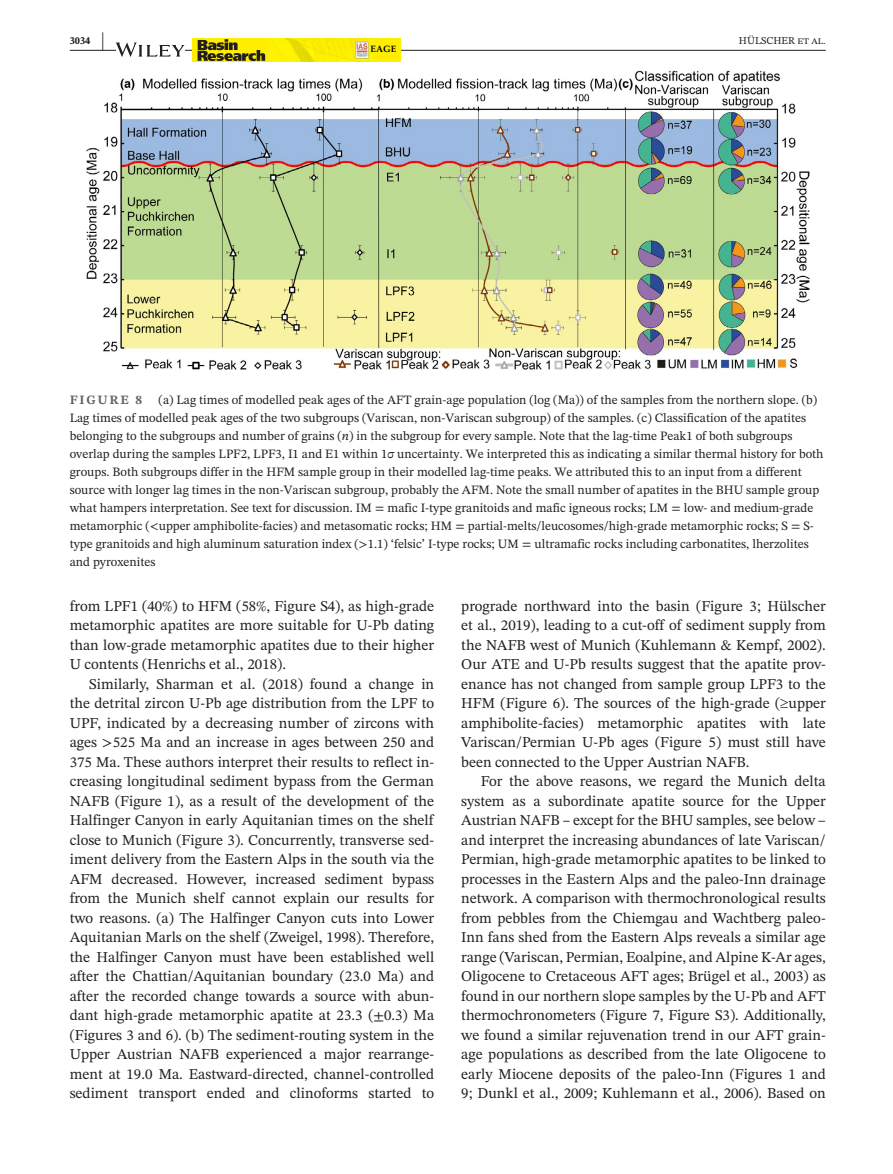
<style>
.page{position:relative;width:893px;height:1174px;background:#fff}
.page>*{position:absolute;margin:0;border:0;box-sizing:border-box;transform-origin:0 0}
.t1{font:15px/19.5px "STIX Two Text";color:#231f20;text-align:justify}
.t2{font:12.75px/18px "STIX Two Text";color:#231f20}
.t3{font:700 12.75px "STIX Two Text";letter-spacing:.14em;color:#636366}
.t4{font:10.5px "STIX Two Text";color:#231f20}
.t5{font:700 10.5px "STIX Two Text";color:#231f20}
.t6{font:700 9.15px "Palatino Linotype";color:#000}
.s1{font-size:21.6px}
.s2{font-style:italic}
</style>
<div class="page">
<hr style="left:70px;top:50px;width:756px;height:1px;background:#231f20">
<svg style="left:116px;top:43px;width:68px;height:14px"></svg>
<div style="left:192px;top:38px;width:208px;height:24px;background:#fe0"></div>
<img style="left:269px;top:38px;width:104px;height:24px">
<svg style="left:198px;top:39px;width:67px;height:22px"></svg>
<img style="left:86px;top:70px;width:723px;height:299px">
<p class="t5" style="left:70px;top:33px;width:36px">3034 <span class="s1">|</span></p>
<p class="t6" style="left:371px;top:43px;width:27px">EAGE</p>
<p class="t4" style="left:739px;top:33px;width:88px">HÜLSCHER et al.</p>
<p class="t2" style="left:70px;top:390px;width:755px;text-indent:89px">(a) Lag times of modelled peak ages of the AFT grain-age population (log (Ma)) of the samples from the northern slope. (b)<br>Lag times of modelled peak ages of the two subgroups (Variscan, non-Variscan subgroup) of the samples. (c) Classification of the apatites belonging to the subgroups and number of grains (<span class="s2">n</span>) in the subgroup for every sample. Note that the lag-time Peak1 of both subgroups overlap during the samples LPF2, LPF3, I1 and E1 within 1σ uncertainty. We interpreted this as indicating a similar thermal history for both groups. Both subgroups differ in the HFM sample group in their modelled lag-time peaks. We attributed this to an input from a different source with longer lag times in the non-Variscan subgroup, probably the AFM. Note the small number of apatites in the BHU sample group what hampers interpretation. See text for discussion. IM = mafic I-type granitoids and mafic igneous rocks; LM = low- and medium-grade metamorphic (&lt;upper amphibolite-facies) and metasomatic rocks; HM = partial-melts/leucosomes/high-grade metamorphic rocks; S = S&shy;type granitoids and high aluminum saturation index (&gt;1.1) ‘felsic’ I-type rocks; UM = ultramafic rocks including carbonatites, lherzolites and pyroxenites</p>
<p class="t3" style="left:70px;top:390px;width:74px">FIGURE 8</p>
<p class="t1" style="left:70px;top:595px;width:366px">from LPF1 (40%) to HFM (58%, Figure S4), as high-grade metamorphic apatites are more suitable for U-Pb dating than low-grade metamorphic apatites due to their higher U contents (Henrichs et al., 2018).</p>
<p class="t1" style="left:70px;top:673px;width:366px;text-indent:20px">Similarly, Sharman et al. (2018) found a change in the detrital zircon U-Pb age distribution from the LPF to UPF, indicated by a decreasing number of zircons with ages &gt;525 Ma and an increase in ages between 250 and 375 Ma. These authors interpret their results to reflect in&shy;creasing longitudinal sediment bypass from the German NAFB (Figure 1), as a result of the development of the Halfinger Canyon in early Aquitanian times on the shelf close to Munich (Figure 3). Concurrently, transverse sed&shy;iment delivery from the Eastern Alps in the south via the AFM decreased. However, increased sediment bypass from the Munich shelf cannot explain our results for two reasons. (a) The Halfinger Canyon cuts into Lower Aquitanian Marls on the shelf (Zweigel, 1998). Therefore, the Halfinger Canyon must have been established well after the Chattian/Aquitanian boundary (23.0 Ma) and after the recorded change towards a source with abun&shy;dant high-grade metamorphic apatite at 23.3 (±0.3) Ma (Figures 3 and 6). (b) The sediment-routing system in the Upper Austrian NAFB experienced a major rearrange&shy;ment at 19.0 Ma. Eastward-directed, channel-controlled sediment transport ended and clinoforms started to</p>
<p class="t1" style="left:461px;top:595px;width:366px">prograde northward into the basin (Figure 3; Hülscher et al., 2019), leading to a cut-off of sediment supply from the NAFB west of Munich (Kuhlemann &amp; Kempf, 2002).<br>Our ATE and U-Pb results suggest that the apatite prov&shy;enance has not changed from sample group LPF3 to the HFM (Figure 6). The sources of the high-grade (≥upper amphibolite-facies) metamorphic apatites with late Variscan/Permian U-Pb ages (Figure 5) must still have been connected to the Upper Austrian NAFB.</p>
<p class="t1" style="left:461px;top:771px;width:366px;text-indent:20px">For the above reasons, we regard the Munich delta system as a subordinate apatite source for the Upper Austrian NAFB – except for the BHU samples, see below – and interpret the increasing abundances of late Variscan/ Permian, high-grade metamorphic apatites to be linked to processes in the Eastern Alps and the paleo-Inn drainage network. A comparison with thermochronological results from pebbles from the Chiemgau and Wachtberg paleo-Inn fans shed from the Eastern Alps reveals a similar age range (Variscan, Permian, Eoalpine, and Alpine K-Ar ages, Oligocene to Cretaceous AFT ages; Brügel et al., 2003) as found in our northern slope samples by the U-Pb and AFT thermochronometers (Figure 7, Figure S3). Additionally, we found a similar rejuvenation trend in our AFT grain&shy;age populations as described from the late Oligocene to early Miocene deposits of the paleo-Inn (Figures 1 and 9; Dunkl et al., 2009; Kuhlemann et al., 2006). Based on</p>
</div>
